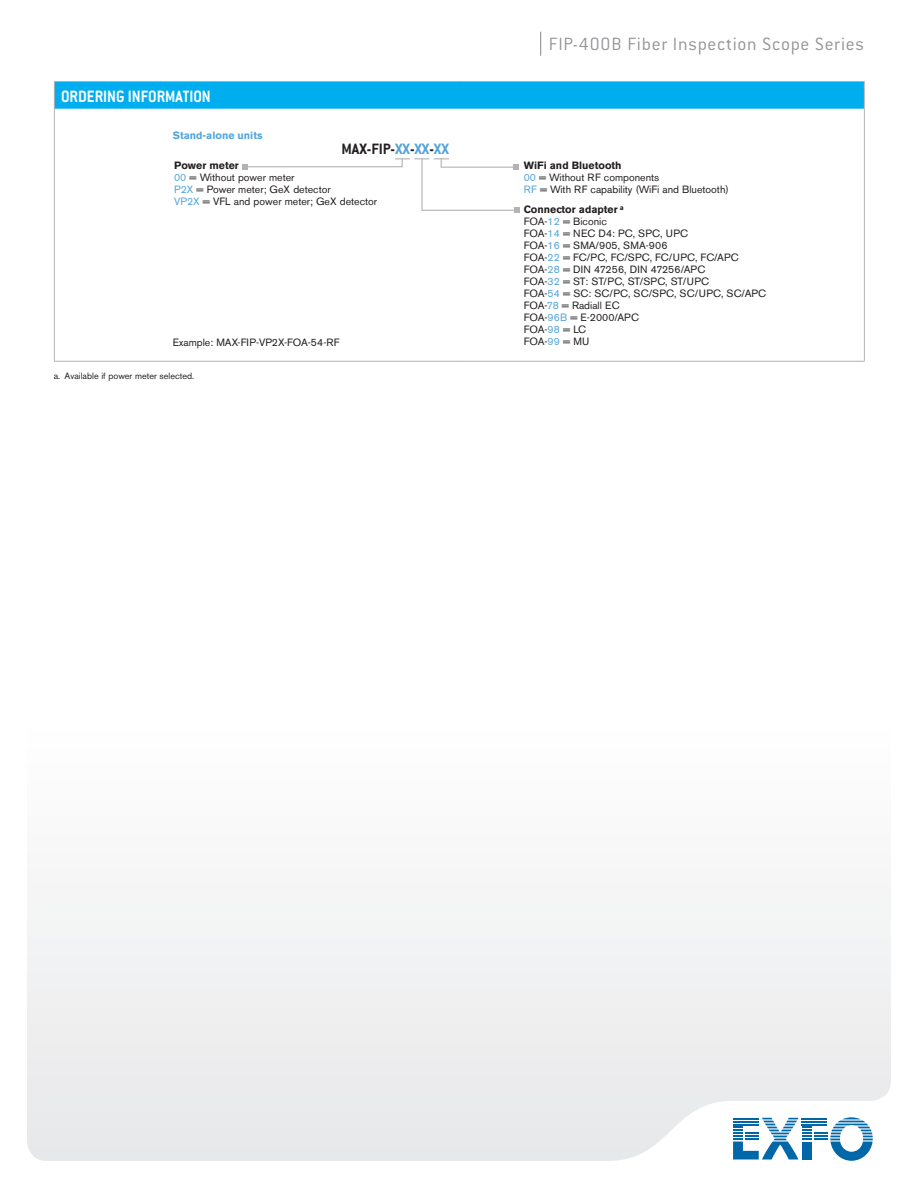
<style>
.page{position:relative;width:918px;height:1188px;background:#fff}
.page>*{position:absolute;margin:0;border:0;box-sizing:border-box;transform-origin:0 0}
.t1{font:300 19.5px "Conduit ITC";letter-spacing:.035em;color:#939598}
.Tableau_titre{font:700 18px "Conduit ITC";color:#fff;scale:.9 1}
.Ordering_titre_produ{font:700 16.5px "Conduit ITC";color:#231f20}
.Ordering_texte{font:10.5px "Akzidenz Grotesk BE";color:#231f20}
.Ordering_texte-2{font:10.5px "Akzidenz Grotesk BE";letter-spacing:.02em;color:#231f20}
.Ordering_sous-titre{font:700 10.5px "Akzidenz Grotesk BE";color:#231f20}
.Ordering_texte-3{font:700 10.5px "Akzidenz Grotesk BE";color:#53a5db}
.t2{font:9px "Akzidenz Grotesk BE";color:#231f20}
.s1{color:#53a5db}
</style>
<div class="page">
<svg style="left:540px;top:32px;width:1px;height:24px"></svg>
<div style="left:27px;top:903px;width:864px;height:258px;background:#efeff0"></div>
<svg style="left:733px;top:1117px;width:140px;height:44px"></svg>
<div style="left:54px;top:81px;width:810px;height:28px;background:#00aeef"></div>
<hr style="left:54px;top:81px;width:405px;height:1px;background:#b2b3b7">
<svg style="left:54px;top:82px;width:1px;height:27px"></svg>
<hr style="left:459px;top:81px;width:406px;height:1px;background:#b2b3b7">
<svg style="left:864px;top:82px;width:1px;height:27px"></svg>
<hr style="left:54px;top:361px;width:405px;height:1px;background:#b2b3b7">
<hr style="left:459px;top:361px;width:406px;height:1px;background:#b2b3b7">
<hr style="left:54px;top:109px;width:1px;height:252px;background:#b2b3b7">
<hr style="left:864px;top:109px;width:1px;height:252px;background:#b2b3b7">
<svg style="left:242px;top:158px;width:277px;height:55px"></svg>
<p class="Tableau_titre" style="left:61px;top:86px;width:168px">ORDERING INFORMATION</p>
<p class="Ordering_texte-3" style="left:173px;top:129px;width:91px">Stand-alone units</p>
<p class="Ordering_titre_produ" style="left:341px;top:139px;width:109px">MAX-FIP-<span class="s1">XX</span>-<span class="s1">XX</span>-<span class="s1">XX</span></p>
<p class="Ordering_sous-titre" style="left:174px;top:160px;width:66px">Power meter</p>
<p class="Ordering_texte" style="left:174px;top:171px;width:122px"><span class="s1">00</span> = Without power meter</p>
<p class="Ordering_texte" style="left:174px;top:183px;width:158px"><span class="s1">P2X</span> = Power meter; GeX detector</p>
<p class="Ordering_texte" style="left:174px;top:195px;width:205px"><span class="s1">VP2X</span> = VFL and power meter; GeX detector</p>
<p class="Ordering_texte" style="left:173px;top:336px;width:168px">Example: MAX-FIP-VP2X-FOA-54-RF</p>
<p class="t2" style="left:54px;top:371px;width:142px">a. Available if power meter selected.</p>
<h1 class="t1" style="left:549px;top:33px;width:317px">FIP-400B Fiber Inspection Scope Series</h1>
<p class="Ordering_sous-titre" style="left:524px;top:160px;width:99px">WiFi and Bluetooth</p>
<p class="Ordering_texte" style="left:524px;top:171px;width:137px"><span class="s1">00</span> = Without RF components</p>
<p class="Ordering_texte" style="left:524px;top:183px;width:207px"><span class="s1">RF</span> = With RF capability (WiFi and Bluetooth)</p>
<p class="Ordering_sous-titre" style="left:524px;top:204px;width:101px">Connector adapter <sup>a</sup></p>
<p class="Ordering_texte" style="left:524px;top:216px;width:85px">FOA-<span class="s1">12</span> = Biconic</p>
<p class="Ordering_texte-2" style="left:524px;top:228px;width:166px">FOA-<span class="s1">14</span> = NEC D4: PC, SPC, UPC</p>
<p class="Ordering_texte" style="left:524px;top:240px;width:145px">FOA-<span class="s1">16</span> = SMA/905, SMA-906</p>
<p class="Ordering_texte" style="left:524px;top:252px;width:216px">FOA-<span class="s1">22</span> = FC/PC, FC/SPC, FC/UPC, FC/APC</p>
<p class="Ordering_texte" style="left:524px;top:264px;width:183px">FOA-<span class="s1">28</span> = DIN 47256, DIN 47256/APC</p>
<p class="Ordering_texte" style="left:524px;top:276px;width:187px">FOA-<span class="s1">32</span> = ST: ST/PC, ST/SPC, ST/UPC</p>
<p class="Ordering_texte-2" style="left:524px;top:288px;width:244px">FOA-<span class="s1">54</span> = SC: SC/PC, SC/SPC, SC/UPC, SC/APC</p>
<p class="Ordering_texte" style="left:524px;top:300px;width:97px">FOA-<span class="s1">78</span> = Radiall EC</p>
<p class="Ordering_texte" style="left:524px;top:312px;width:117px">FOA-<span class="s1">96B</span> = E-2000/APC</p>
<p class="Ordering_texte" style="left:524px;top:324px;width:64px">FOA-<span class="s1">98</span> = LC</p>
<p class="Ordering_texte" style="left:524px;top:336px;width:67px">FOA-<span class="s1">99</span> = MU</p>
</div>
